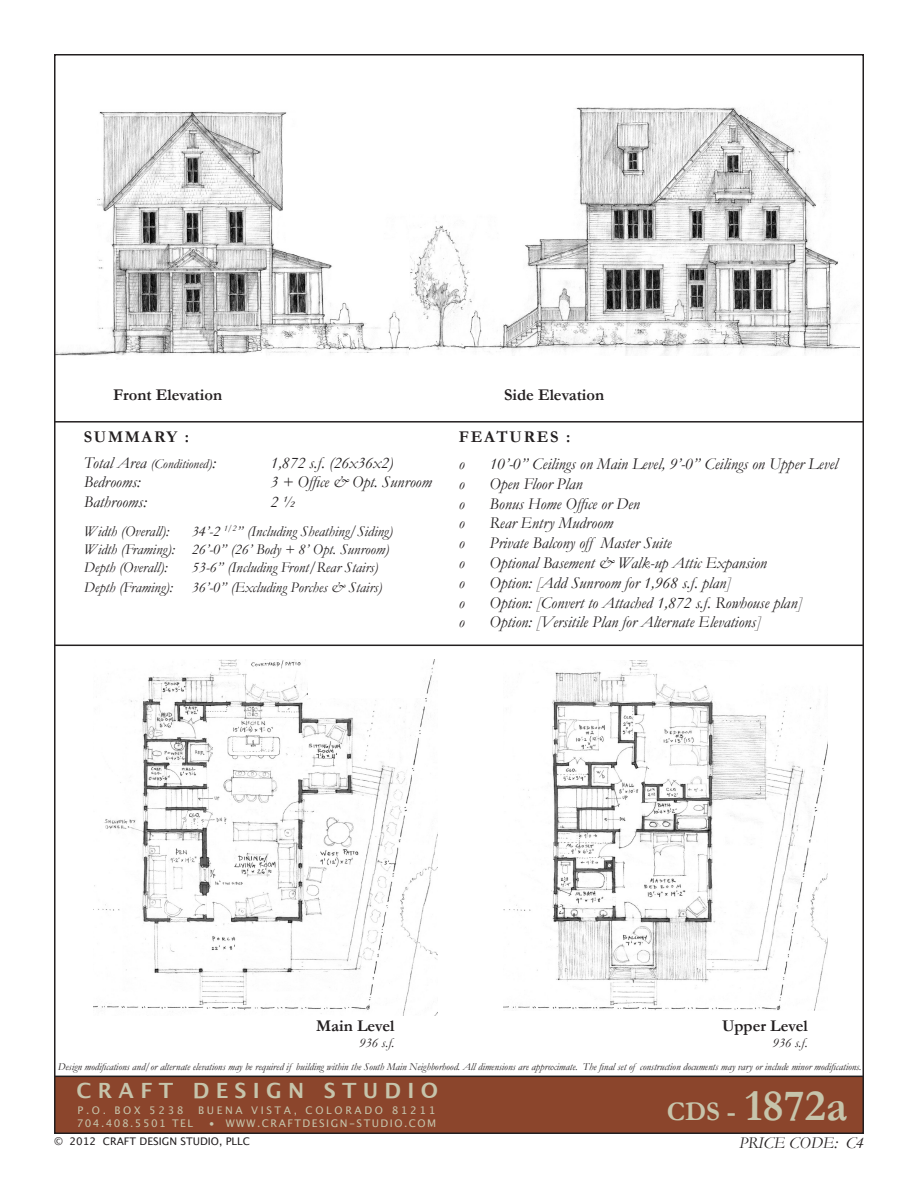
<style>
.page{position:relative;width:918px;height:1188px;background:#fff}
.page>*{position:absolute;margin:0;border:0;box-sizing:border-box;transform-origin:0 0}
.t1{font:700 45px "Garamond";color:#c6c4ab}
.t2{font:700 21px "Lucida Grande";letter-spacing:.3em;color:#c6c4ab}
.t3{font:italic 16.5px "Garamond";color:#231f20}
.t4{font:700 16.5px "Garamond";color:#231f20}
.t5{font:700 16.5px "Garamond";letter-spacing:.1em;color:#231f20}
.t6{font:italic 15px/18px "Garamond";color:#231f20}
.t7{font:italic 13.5px "Garamond";color:#231f20}
.t8{font:italic 10.5px "Garamond";color:#231f20}
.t9{font:10.5px "Lucida Grande";letter-spacing:.14em;color:#c6c4ab}
.t10{font:10.5px "Lucida Grande";color:#231f20}
.t11{font:10.5px "Lucida Grande";letter-spacing:.25em;color:#c6c4ab}
.s1{font-size:16.5px}
.s2{font-size:27px}
</style>
<div class="page">
<img style="left:57px;top:111px;width:353px;height:245px">
<div style="left:55px;top:1076px;width:808px;height:57px;background:#8b452c"></div>
<div style="left:54px;top:1076px;width:810px;height:58px;border:2px solid #231f20"></div>
<img style="left:94px;top:659px;width:343px;height:356px">
<hr style="left:54px;top:421px;width:810px;height:2px;background:#231f20">
<hr style="left:54px;top:645px;width:810px;height:1px;background:#231f20">
<div style="left:309px;top:659px;width:111px;height:39px;background:#fff"></div>
<img style="left:503px;top:660px;width:325px;height:350px">
<div style="left:740px;top:659px;width:92px;height:24px;background:#fff"></div>
<img style="left:410px;top:107px;width:450px;height:249px">
<p class="t4" style="left:113px;top:385px;width:110px">Front Elevation</p>
<p class="t5" style="left:84px;top:427px;width:107px">SUMMARY :</p>
<p class="t7" style="left:84px;top:455px;width:133px"><span class="s1">Total Area</span> (Conditioned)<span class="s1">:</span></p>
<p class="t3" style="left:271px;top:452px;width:124px">1,872 s.f. (26x36x2)</p>
<p class="t3" style="left:84px;top:472px;width:58px">Bedrooms:</p>
<p class="t3" style="left:271px;top:472px;width:163px">3 + Office &amp; Opt. Sunroom</p>
<p class="t3" style="left:84px;top:492px;width:64px">Bathrooms:</p>
<p class="t3" style="left:271px;top:492px;width:26px">2 ½</p>
<p class="t6" style="left:84px;top:522px;width:87px">Width (Overall):</p>
<p class="t6" style="left:84px;top:522px;width:310px;text-indent:108px">34’-2 <sup>1/2</sup>” (Including Sheathing/Siding)<br>Width (Framing): 26’-0” (26’ Body + 8’ Opt. Sunroom)<br>Depth (Overall):</p>
<p class="t6" style="left:192px;top:558px;width:188px">53-6” (Including Front/Rear Stairs)</p>
<p class="t6" style="left:84px;top:578px;width:91px">Depth (Framing):</p>
<p class="t6" style="left:192px;top:578px;width:192px">36’-0” (Excluding Porches &amp; Stairs)</p>
<p class="t4" style="left:504px;top:385px;width:102px">Side Elevation</p>
<p class="t5" style="left:459px;top:427px;width:113px">FEATURES :</p>
<p class="t3" style="left:459px;top:454px;width:7px">o</p>
<p class="t3" style="left:490px;top:454px;width:350px">10’-0” Ceilings on Main Level, 9’-0” Ceilings on Upper Level</p>
<p class="t3" style="left:459px;top:474px;width:7px">o</p>
<p class="t3" style="left:490px;top:474px;width:95px">Open Floor Plan</p>
<p class="t3" style="left:459px;top:494px;width:7px">o</p>
<p class="t3" style="left:490px;top:494px;width:152px">Bonus Home Office or Den</p>
<p class="t3" style="left:459px;top:513px;width:7px">o</p>
<p class="t3" style="left:490px;top:513px;width:125px">Rear Entry Mudroom</p>
<p class="t3" style="left:459px;top:533px;width:7px">o</p>
<p class="t3" style="left:490px;top:533px;width:184px">Private Balcony off Master Suite</p>
<p class="t3" style="left:459px;top:553px;width:7px">o</p>
<p class="t3" style="left:490px;top:553px;width:279px">Optional Basement &amp; Walk-up Attic Expansion</p>
<p class="t3" style="left:459px;top:573px;width:7px">o</p>
<p class="t3" style="left:490px;top:573px;width:243px">Option: [Add Sunroom for 1,968 s.f. plan]</p>
<p class="t3" style="left:459px;top:593px;width:7px">o</p>
<p class="t3" style="left:490px;top:593px;width:314px">Option: [Convert to Attached 1,872 s.f. Rowhouse plan]</p>
<p class="t3" style="left:459px;top:612px;width:7px">o</p>
<p class="t3" style="left:490px;top:612px;width:273px">Option: [Versitile Plan for Alternate Elevations]</p>
<p class="t4" style="left:316px;top:1016px;width:80px">Main Level</p>
<p class="t7" style="left:359px;top:1035px;width:37px">936 s.f.</p>
<p class="t4" style="left:722px;top:1016px;width:87px">Upper Level</p>
<p class="t7" style="left:773px;top:1035px;width:37px">936 s.f.</p>
<p class="t8" style="left:58px;top:1061px;width:805px">Design modifications and/or alternate elevations may be required if building within the South Main Neighborhood. All dimensions are approximate. The final set of construction documents may vary or include minor modifications.</p>
<p class="t2" style="left:77px;top:1073px;width:363px">CRAFT DESIGN STUDIO</p>
<p class="t9" style="left:78px;top:1105px;width:108px">P.O. BOX 5238</p>
<p class="t11" style="left:198px;top:1105px;width:239px">BUENA VISTA, COLORADO 81211</p>
<p class="t9" style="left:77px;top:1117px;width:118px">704.408.5501 TEL</p>
<p class="t9" style="left:209px;top:1117px;width:229px">• WWW.CRAFTDESIGN-STUDIO.COM</p>
<p class="t10" style="left:54px;top:1135px;width:197px">© 2012 CRAFT DESIGN STUDIO, PLLC</p>
<h1 class="t1" style="left:667px;top:1079px;width:182px"><span class="s2">CDS -</span> 1872a</h1>
<p class="t3" style="left:739px;top:1133px;width:126px">PRICE CODE: C4</p>
</div>
